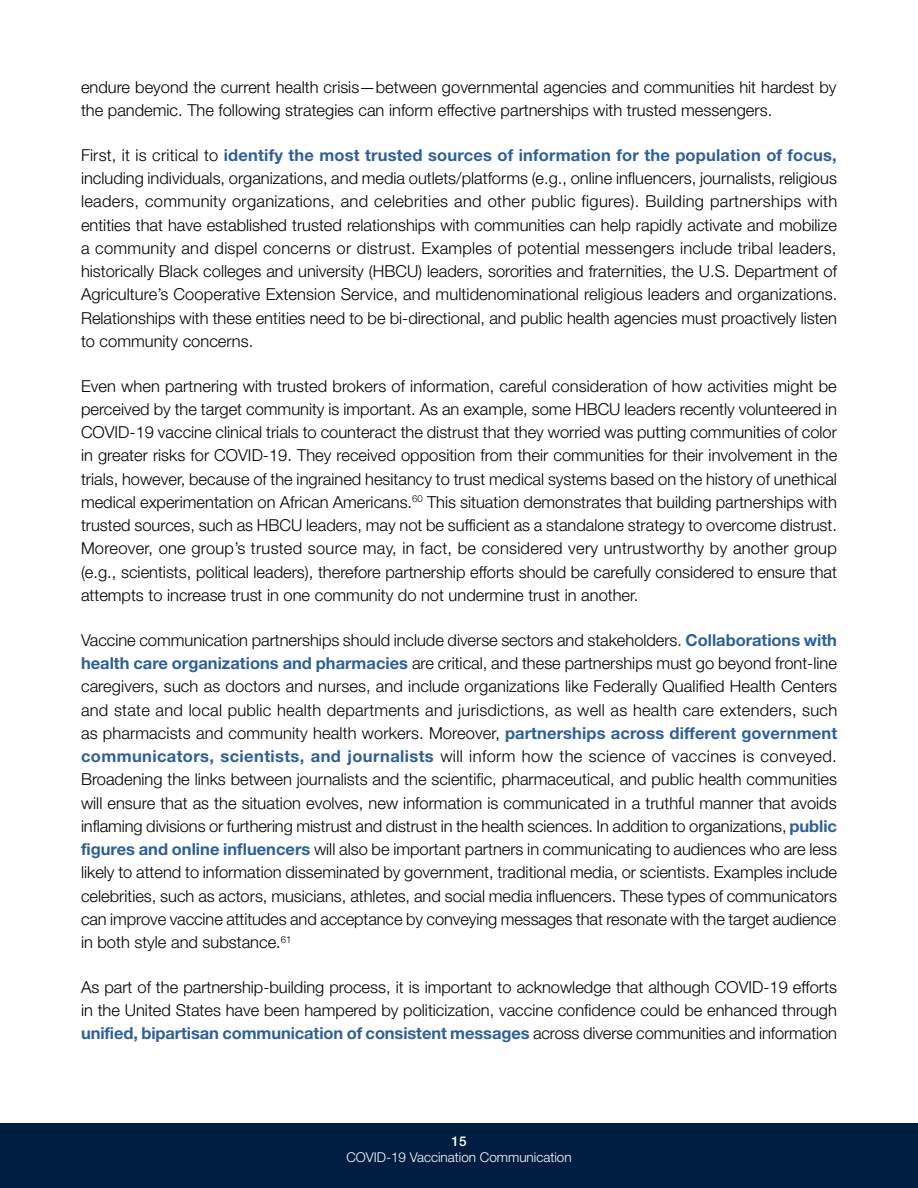
<style>
.page{position:relative;width:918px;height:1188px;background:#fff}
.page>*{position:absolute;margin:0;border:0;box-sizing:border-box;transform-origin:0 0}
.t1{font:300 16.5px/23.2px "Helvetica Neue LT Std";color:#000;text-align:justify}
.t2{font:300 13.5px "Helvetica Neue LT Std";color:#fff}
.t3{font:500 13.5px "Helvetica Neue LT Std";color:#fff}
.s1{font-weight:700;color:#2e6095}
</style>
<div class="page">
<div style="left:0;top:1123px;width:918px;height:65px;background:#001e42"></div>
<p class="t1" style="left:81px;top:75px;width:757px">endure beyond the current health crisis—between governmental agencies and communities hit hardest by the pandemic. The following strategies can inform effective partnerships with trusted messengers.</p>
<p class="t1" style="left:81px;top:143px;width:758px">First, it is critical to <span class="s1">identify the most trusted sources of information for the population of focus, </span>including individuals, organizations, and media outlets/platforms (e.g., online influencers, journalists, religious leaders, community organizations, and celebrities and other public figures). Building partnerships with entities that have established trusted relationships with communities can help rapidly activate and mobilize a community and dispel concerns or distrust. Examples of potential messengers include tribal leaders, historically Black colleges and university (HBCU) leaders, sororities and fraternities, the U.S. Department of Agriculture’s Cooperative Extension Service, and multidenominational religious leaders and organizations.<br>Relationships with these entities need to be bi-directional, and public health agencies must proactively listen to community concerns.</p>
<p class="t1" style="left:81px;top:374px;width:758px">Even when partnering with trusted brokers of information, careful consideration of how activities might be perceived by the target community is important. As an example, some HBCU leaders recently volunteered in COVID-19 vaccine clinical trials to counteract the distrust that they worried was putting communities of color in greater risks for COVID-19. They received opposition from their communities for their involvement in the trials, however, because of the ingrained hesitancy to trust medical systems based on the history of unethical medical experimentation on African Americans.<sup>60</sup> This situation demonstrates that building partnerships with trusted sources, such as HBCU leaders, may not be sufficient as a standalone strategy to overcome distrust.<br>Moreover, one group’s trusted source may, in fact, be considered very untrustworthy by another group (e.g., scientists, political leaders), therefore partnership efforts should be carefully considered to ensure that attempts to increase trust in one community do not undermine trust in another.</p>
<p class="t1" style="left:81px;top:628px;width:758px">Vaccine communication partnerships should include diverse sectors and stakeholders. <span class="s1">Collaborations with health care organizations and pharmacies</span> are critical, and these partnerships must go beyond front-line caregivers, such as doctors and nurses, and include organizations like Federally Qualified Health Centers and state and local public health departments and jurisdictions, as well as health care extenders, such as pharmacists and community health workers. Moreover, <span class="s1">partnerships across different government communicators, scientists, and journalists</span> will inform how the science of vaccines is conveyed.<br>Broadening the links between journalists and the scientific, pharmaceutical, and public health communities will ensure that as the situation evolves, new information is communicated in a truthful manner that avoids inflaming divisions or furthering mistrust and distrust in the health sciences. In addition to organizations, <span class="s1">public figures and online influencers</span> will also be important partners in communicating to audiences who are less likely to attend to information disseminated by government, traditional media, or scientists. Examples include celebrities, such as actors, musicians, athletes, and social media influencers. These types of communicators can improve vaccine attitudes and acceptance by conveying messages that resonate with the target audience in both style and substance.<sup>61</sup></p>
<p class="t1" style="left:81px;top:975px;width:758px">As part of the partnership-building process, it is important to acknowledge that although COVID-19 efforts in the United States have been hampered by politicization, vaccine confidence could be enhanced through <span class="s1">unified, bipartisan communication of consistent messages</span> across diverse communities and information</p>
<p class="t3" style="left:451px;top:1133px;width:17px">15</p>
<p class="t2" style="left:346px;top:1149px;width:227px">COVID-19 Vaccination Communication</p>
</div>
